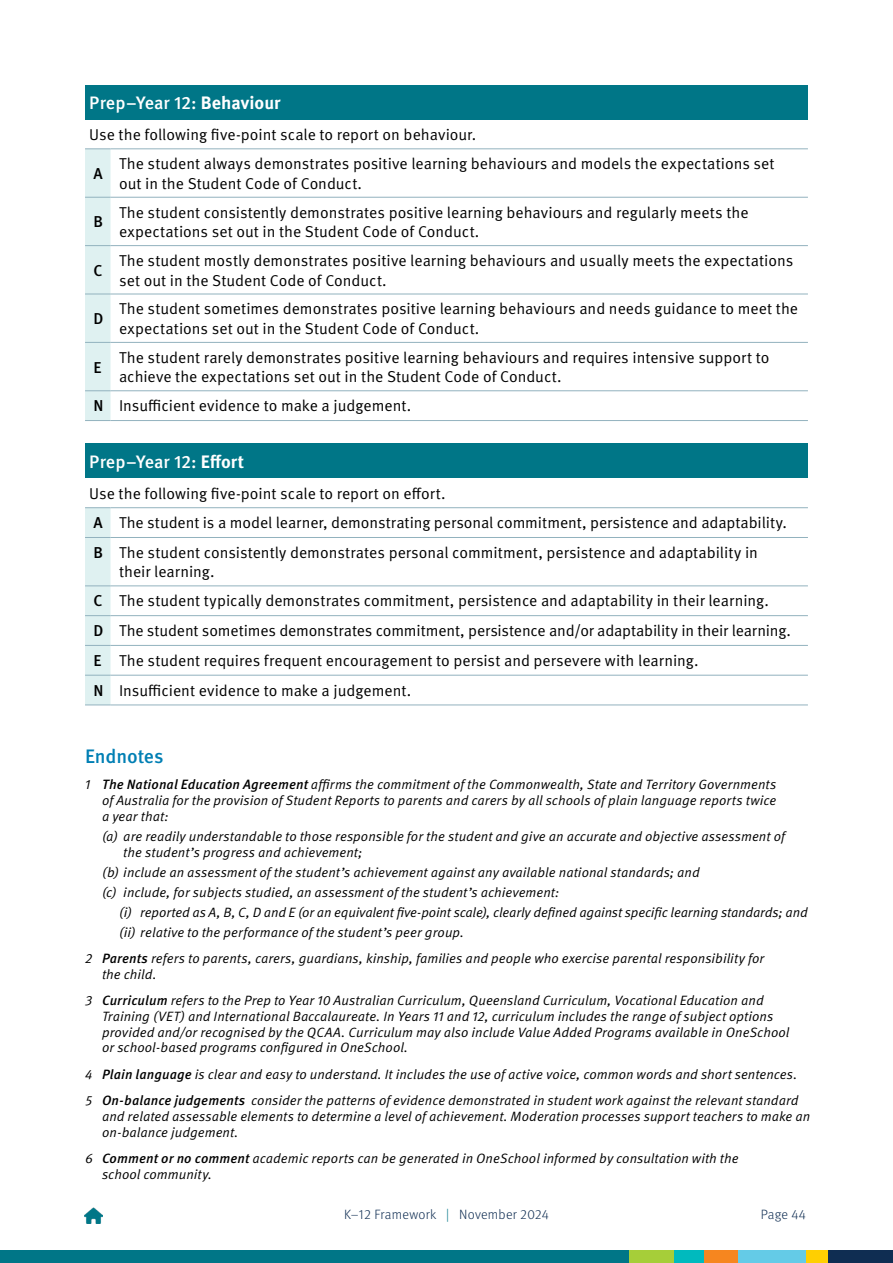
<style>
.page{position:relative;width:893px;height:1263px;background:#fff}
.page>*{position:absolute;margin:0;border:0;box-sizing:border-box;transform-origin:0 0}
.Ednotes{font:500 19.5px "Meta Pro";letter-spacing:-.005em;color:#007fb4}
.Table_heading{font:500 18px "Meta Pro";color:#fff}
._03_Text{font:15.75px/19.5px "Meta Pro Norm";color:#000}
._03_Text-2{font:500 15.75px "Meta Pro";color:#000}
._05_Endnotes{font:13.5px/15.8px "Meta Pro Norm Ita";letter-spacing:.005em;color:#000}
.t1{font:300 13.5px "Meta Pro";letter-spacing:.015em;color:#0f2d52}
.s1{font-weight:700}
.s2{font-family:"Meta Pro";font-weight:500;font-style:italic}
.s3{color:#007687}
</style>
<div class="page">
<div style="left:0;top:1250px;width:893px;height:13px;background:#007687"></div>
<div style="left:827px;top:1250px;width:66px;height:13px;background:#0f2d52"></div>
<div style="left:806px;top:1250px;width:21px;height:13px;background:#ffcf01"></div>
<div style="left:737px;top:1250px;width:69px;height:13px;background:#64cbe7"></div>
<div style="left:703px;top:1250px;width:34px;height:13px;background:#f6861f"></div>
<div style="left:674px;top:1250px;width:29px;height:13px;background:#00babe"></div>
<div style="left:629px;top:1250px;width:45px;height:13px;background:#a6ce39"></div>
<img style="left:85px;top:1208px;width:17px;height:16px">
<div style="left:85px;top:85px;width:723px;height:34px;background:#007687"></div>
<hr style="left:111px;top:148px;width:697px;height:1px;background:#92b2be">
<hr style="left:111px;top:197px;width:697px;height:1px;background:#92b2be">
<hr style="left:111px;top:245px;width:697px;height:1px;background:#92b2be">
<hr style="left:111px;top:294px;width:697px;height:1px;background:#92b2be">
<hr style="left:111px;top:342px;width:697px;height:1px;background:#92b2be">
<hr style="left:111px;top:390px;width:697px;height:1px;background:#92b2be">
<svg style="left:85px;top:148px;width:26px;height:273px"></svg>
<hr style="left:111px;top:420px;width:697px;height:1px;background:#92b2be">
<div style="left:85px;top:444px;width:723px;height:34px;background:#007687"></div>
<hr style="left:111px;top:507px;width:697px;height:1px;background:#92b2be">
<hr style="left:111px;top:537px;width:697px;height:1px;background:#92b2be">
<hr style="left:111px;top:585px;width:697px;height:1px;background:#92b2be">
<hr style="left:111px;top:615px;width:697px;height:1px;background:#92b2be">
<hr style="left:111px;top:645px;width:697px;height:1px;background:#92b2be">
<hr style="left:111px;top:675px;width:697px;height:1px;background:#92b2be">
<svg style="left:85px;top:507px;width:26px;height:198px"></svg>
<hr style="left:111px;top:704px;width:697px;height:1px;background:#92b2be">
<p class="Table_heading" style="left:89px;top:89px;width:193px">Prep–Year 12: <span class="s1">Behaviour</span></p>
<p class="_03_Text" style="left:89px;top:124px;width:389px">Use the following five-point scale to report on behaviour.</p>
<p class="_03_Text-2" style="left:94px;top:161px;width:11px">A</p>
<p class="_03_Text" style="left:119px;top:153px;width:657px">The student always demonstrates positive learning behaviours and models the expectations set out in the Student Code of Conduct.</p>
<p class="_03_Text-2" style="left:94px;top:210px;width:11px">B</p>
<p class="_03_Text" style="left:119px;top:201px;width:631px">The student consistently demonstrates positive learning behaviours and regularly meets the expectations set out in the Student Code of Conduct.</p>
<p class="_03_Text-2" style="left:94px;top:258px;width:11px">C</p>
<p class="_03_Text" style="left:119px;top:250px;width:676px">The student mostly demonstrates positive learning behaviours and usually meets the expectations set out in the Student Code of Conduct.</p>
<p class="_03_Text-2" style="left:94px;top:306px;width:11px">D</p>
<p class="_03_Text" style="left:119px;top:298px;width:681px">The student sometimes demonstrates positive learning behaviours and needs guidance to meet the expectations set out in the Student Code of Conduct.</p>
<p class="_03_Text-2" style="left:94px;top:355px;width:10px">E</p>
<p class="_03_Text" style="left:119px;top:347px;width:652px">The student rarely demonstrates positive learning behaviours and requires intensive support to achieve the expectations set out in the Student Code of Conduct.</p>
<p class="_03_Text-2" style="left:94px;top:393px;width:12px">N</p>
<p class="_03_Text" style="left:119px;top:395px;width:294px">Insufficient evidence to make a judgement.</p>
<p class="Table_heading" style="left:89px;top:447px;width:156px">Prep–Year 12: <span class="s1">Effort</span></p>
<p class="_03_Text" style="left:89px;top:483px;width:358px">Use the following five-point scale to report on effort.</p>
<p class="_03_Text-2" style="left:94px;top:510px;width:11px">A</p>
<p class="_03_Text" style="left:119px;top:512px;width:669px">The student is a model learner, demonstrating personal commitment, persistence and adaptability.</p>
<p class="_03_Text-2" style="left:94px;top:540px;width:11px">B</p>
<p class="_03_Text" style="left:119px;top:542px;width:640px">The student consistently demonstrates personal commitment, persistence and adaptability in their learning.</p>
<p class="_03_Text-2" style="left:94px;top:589px;width:11px">C</p>
<p class="_03_Text" style="left:119px;top:590px;width:651px">The student typically demonstrates commitment, persistence and adaptability in their learning.</p>
<p class="_03_Text-2" style="left:94px;top:618px;width:11px">D</p>
<p class="_03_Text" style="left:119px;top:620px;width:673px">The student sometimes demonstrates commitment, persistence and/or adaptability in their learning.</p>
<p class="_03_Text-2" style="left:94px;top:648px;width:10px">E</p>
<p class="_03_Text" style="left:119px;top:650px;width:581px">The student requires frequent encouragement to persist and persevere with learning.</p>
<p class="_03_Text-2" style="left:94px;top:678px;width:12px">N</p>
<p class="_03_Text" style="left:119px;top:679px;width:294px">Insufficient evidence to make a judgement.</p>
<p class="Ednotes" style="left:85px;top:741px;width:80px">Endnotes</p>
<p class="_05_Endnotes" style="left:102px;top:776px;width:676px;text-align:justify;text-indent:-17px">1 <span class="s2">The National Education Agreement</span> affirms the commitment of the Commonwealth, State and Territory Governments of Australia for the provision of Student Reports to parents and carers by all schools of plain language reports twice a year that:</p>
<p class="_05_Endnotes" style="left:123px;top:827px;width:663px;text-indent:-21px">(a) are readily understandable to those responsible for the student and give an accurate and objective assessment of the student’s progress and achievement;</p>
<p class="_05_Endnotes" style="left:102px;top:863px;width:599px">(b) include an assessment of the student’s achievement against any available national standards; and</p>
<p class="_05_Endnotes" style="left:102px;top:883px;width:459px">(c) include, for subjects studied, an assessment of the student’s achievement:</p>
<p class="_05_Endnotes" style="left:119px;top:903px;width:690px">(i) reported as A, B, C, D and E (or an equivalent five-point scale), clearly defined against specific learning standards; and</p>
<p class="_05_Endnotes" style="left:119px;top:923px;width:346px">(ii) relative to the performance of the student’s peer group.</p>
<p class="_05_Endnotes" style="left:102px;top:950px;width:664px;text-indent:-17px">2 <span class="s2">Parents</span> refers to parents, carers, guardians, kinship, families and people who exercise parental responsibility for the child.</p>
<p class="_05_Endnotes" style="left:102px;top:992px;width:689px;text-indent:-17px">3 <span class="s2">Curriculum</span> refers to the Prep to Year 10 Australian Curriculum, Queensland Curriculum, Vocational Education and Training (VET) and International Baccalaureate. In Years 11 and 12, curriculum includes the range of subject options provided and/or recognised by the QCAA. Curriculum may also include Value Added Programs available in OneSchool or school-based programs configured in OneSchool.</p>
<p class="_05_Endnotes" style="left:85px;top:1065px;width:714px">4 <span class="s2">Plain language</span> is clear and easy to understand. It includes the use of active voice, common words and short sentences.</p>
<p class="_05_Endnotes" style="left:102px;top:1092px;width:710px;text-indent:-17px">5 <span class="s2">On-balance judgements</span> consider the patterns of evidence demonstrated in student work against the relevant standard and related assessable elements to determine a level of achievement. Moderation processes support teachers to make an on-balance judgement.</p>
<p class="_05_Endnotes" style="left:102px;top:1150px;width:638px;text-indent:-17px">6 <span class="s2">Comment or no comment</span> academic reports can be generated in OneSchool informed by consultation with the school community.</p>
<p class="t1" style="left:344px;top:1205px;width:206px">K–12 Framework <span class="s3">|</span> November 2024</p>
<p class="t1" style="left:761px;top:1205px;width:46px">Page 44</p>
</div>
